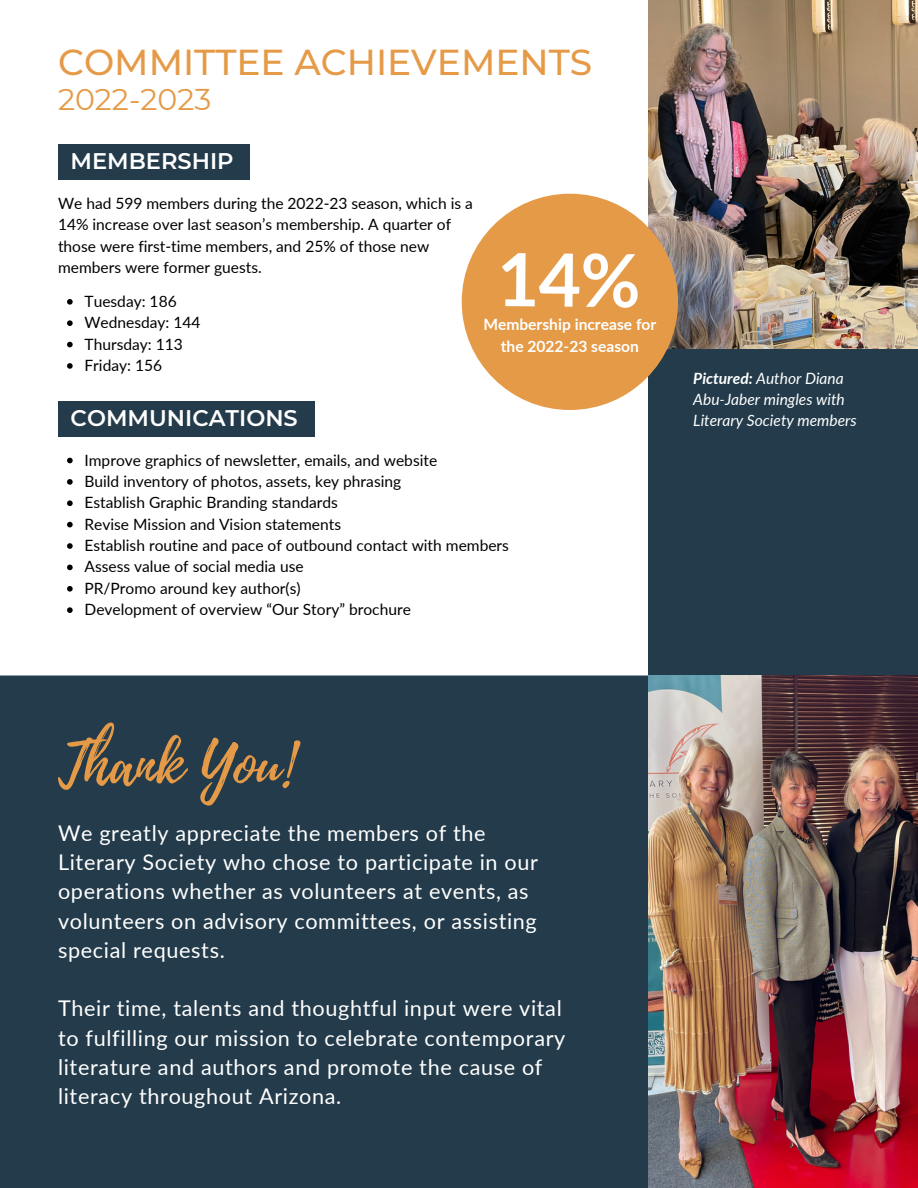
<style>
.page{position:relative;width:918px;height:1188px;background:#fff}
.page>*{position:absolute;margin:0;border:0;box-sizing:border-box;transform-origin:0 0}
.t1{font:700 73.35px "Lato";color:#fff}
.t2{font:59.7px "Playlist Script";color:#e59a47}
.t3{font:500 36px "Montserrat";color:#e59a47}
.t4{font:30px "Montserrat";color:#e59a47}
.t5{font:600 22.5px "Montserrat";color:#fff}
.t6{font:21.6px/29.2px "Lato";letter-spacing:.03em;color:#fff}
.t7{font:15.6px/21.3px "Lato";color:#000001}
.t8{font:italic 15.6px/21.3px "Lato";color:#fff}
.t9{font:700 15.6px "Lato";color:#fff}
.s1{font-weight:700}
</style>
<div class="page">
<svg style="left:67px;top:299px;width:6px;height:6px"></svg>
<svg style="left:67px;top:320px;width:6px;height:6px"></svg>
<svg style="left:67px;top:342px;width:6px;height:5px"></svg>
<svg style="left:67px;top:363px;width:6px;height:6px"></svg>
<div style="left:648px;top:0;width:270px;height:1188px;background:#233b4a"></div>
<img style="left:648px;top:0;width:270px;height:348px">
<div style="left:58px;top:144px;width:191px;height:36px;background:#233b4a"></div>
<svg style="left:67px;top:458px;width:6px;height:5px"></svg>
<svg style="left:67px;top:479px;width:6px;height:6px"></svg>
<svg style="left:67px;top:500px;width:6px;height:6px"></svg>
<svg style="left:67px;top:522px;width:6px;height:5px"></svg>
<svg style="left:67px;top:543px;width:6px;height:6px"></svg>
<svg style="left:67px;top:565px;width:6px;height:5px"></svg>
<svg style="left:67px;top:586px;width:6px;height:6px"></svg>
<svg style="left:67px;top:607px;width:6px;height:6px"></svg>
<div style="left:58px;top:401px;width:256px;height:36px;background:#233b4a"></div>
<div style="left:0;top:676px;width:648px;height:512px;background:#233b4a"></div>
<img style="left:648px;top:676px;width:270px;height:512px">
<div style="left:462px;top:194px;width:216px;height:216px;background:#e59a47;border-radius:50%"></div>
<p class="t3" style="left:58px;top:40px;width:536px">COMMITTEE ACHIEVEMENTS</p>
<p class="t4" style="left:58px;top:81px;width:155px">2022-2023</p>
<p class="t5" style="left:71px;top:147px;width:164px">MEMBERSHIP</p>
<p class="t7" style="left:58px;top:192px;width:416px">We had 599 members during the 2022-23 season, which is a 14% increase over last season’s membership. A quarter of those were first-time members, and 25% of those new members were former guests.</p>
<p class="t7" style="left:85px;top:290px;width:94px">Tuesday: 186</p>
<p class="t7" style="left:85px;top:312px;width:118px">Wednesday: 144</p>
<p class="t7" style="left:85px;top:333px;width:100px">Thursday: 113</p>
<p class="t7" style="left:85px;top:354px;width:79px">Friday: 156</p>
<p class="t1" style="left:497px;top:234px;width:146px">14%</p>
<p class="t9" style="left:501px;top:336px;width:140px">the 2022-23 season</p>
<p class="t9" style="left:483px;top:315px;width:175px">Membership increase for</p>
<p class="t5" style="left:71px;top:404px;width:229px">COMMUNICATIONS</p>
<p class="t7" style="left:85px;top:449px;width:354px">Improve graphics of newsletter, emails, and website</p>
<p class="t7" style="left:85px;top:470px;width:318px">Build inventory of photos, assets, key phrasing</p>
<p class="t7" style="left:85px;top:492px;width:255px">Establish Graphic Branding standards</p>
<p class="t7" style="left:85px;top:513px;width:258px">Revise Mission and Vision statements</p>
<p class="t7" style="left:85px;top:534px;width:426px">Establish routine and pace of outbound contact with members</p>
<p class="t7" style="left:85px;top:556px;width:221px">Assess value of social media use</p>
<p class="t7" style="left:85px;top:577px;width:218px">PR/Promo around key author(s)</p>
<p class="t7" style="left:85px;top:599px;width:328px">Development of overview “Our Story” brochure</p>
<p class="t8" style="left:693px;top:367px;width:165px"><span class="s1">Pictured:</span> Author Diana<br>Abu-Jaber mingles with<br>Literary Society members</p>
<p class="t2" style="left:58px;top:722px;width:237px">Thank You!</p>
<p class="t6" style="left:58px;top:818px;width:481px">We greatly appreciate the members of the Literary Society who chose to participate in our operations whether as volunteers at events, as volunteers on advisory committees, or assisting special requests.</p>
<p class="t6" style="left:58px;top:993px;width:509px">Their time, talents and thoughtful input were vital to fulfilling our mission to celebrate contemporary literature and authors and promote the cause of literacy throughout Arizona.</p>
</div>
